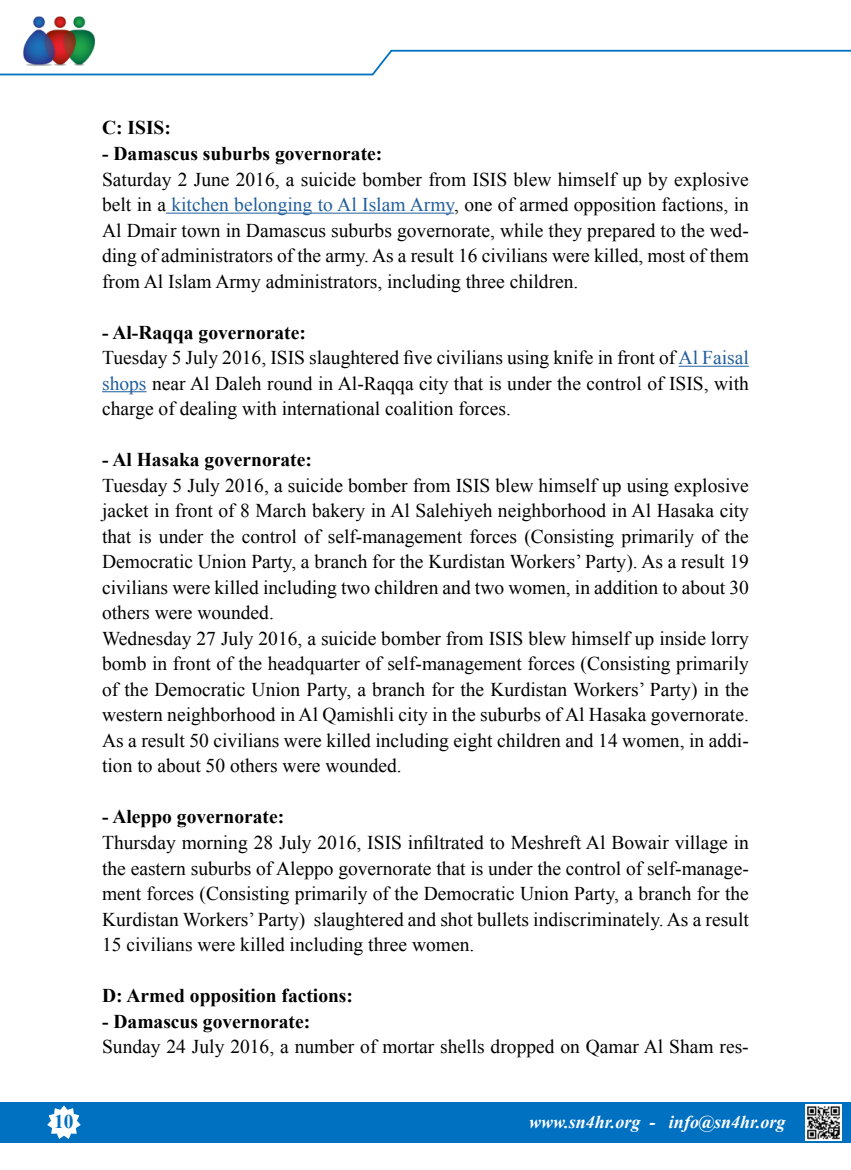
<style>
.page{position:relative;width:851px;height:1170px;background:#fff}
.page>*{position:absolute;margin:0;border:0;box-sizing:border-box;transform-origin:0 0}
.t1{font:19.5px/25.5px "Times New Roman";color:#000}
.t2{font:700 19.5px "Times New Roman";color:#000}
.t3{font:700 19.5px "Times New Roman";color:#0070c0}
.t4{font:italic 700 18px "Times New Roman";color:#fff}
.s1{color:#215e9e}
.s2{font-weight:700}
</style>
<div class="page">
<img style="left:23px;top:16px;width:72px;height:33px">
<div style="left:0;top:1101px;width:850px;height:41px;background:#0070c0"></div>
<svg style="left:44px;top:1101px;width:40px;height:38px"></svg>
<svg style="left:0;top:49px;width:850px;height:27px"></svg>
<img style="left:805px;top:1104px;width:36px;height:36px">
<hr style="left:166px;top:213px;width:288px;height:1px;background:#215e9e">
<hr style="left:678px;top:366px;width:70px;height:1px;background:#215e9e">
<hr style="left:102px;top:391px;width:44px;height:1px;background:#215e9e">
<p class="t3" style="left:54px;top:1107px;width:21px">10</p>
<p class="t2" style="left:102px;top:114px;width:70px">C: ISIS:</p>
<p class="t2" style="left:102px;top:140px;width:282px">- Damascus suburbs governorate:</p>
<p class="t1" style="left:102px;top:166px;width:648px">Saturday 2 June 2016, a suicide bomber from ISIS blew himself up by explosive belt in a <span class="s1">kitchen belonging to Al Islam Army</span>, one of armed opposition factions in,</p>
<p class="t1" style="left:102px;top:242px;width:648px">ding of administrators of the army. As a result 16 civilians were killed, most of them</p>
<p class="t1" style="left:102px;top:217px;width:648px">Al Dmair town in Damascus suburbs governorate, while they prepared to the wed-</p>
<p class="t1" style="left:102px;top:268px;width:478px">from Al Islam Army administrators, including three children.</p>
<p class="t1" style="left:102px;top:319px;width:648px"><span class="s2">- Al-Raqqa governorate:<br></span>Tuesday 5 July 2016, ISIS slaughtered five civilians using knife in front of<span class="s1">Al Faisal shops</span> near Al Daleh round in Al-Raqqa city that is under the control of ISIS, with charge of dealing with international coalition forces.</p>
<p class="t2" style="left:102px;top:446px;width:211px">- Al Hasaka governorate:</p>
<p class="t1" style="left:102px;top:472px;width:648px">Tuesday 5 July 2016, a suicide bomber from ISIS blew himself up using explosive jacket in front of 8 March bakery in Al Salehiyeh neighborhood in Al Hasaka city that is under the control of self-management forces (Consisting primarily of the Democratic Union Party a, branch for the Kurdistan Workers’ Party .) As a result 19 civilians were killed including two children and two women in, addition to about 30 others were wounded.<br>Wednesday 27 July 2016, a suicide bomber from ISIS blew himself up inside lorry bomb in front of the headquarter of self-management forces (Consisting primarily of the Democratic Union Party a, branch for the Kurdistan Workers’ Party) in the western neighborhood in Al Qamishli city in the suburbs of Al Hasaka governorate.</p>
<p class="t1" style="left:102px;top:752px;width:301px">tion to about 50 others were wounded.</p>
<p class="t1" style="left:102px;top:727px;width:648px">As a result 50 civilians were killed including eight children and 14 women in, addi-</p>
<p class="t2" style="left:102px;top:803px;width:183px">- Aleppo governorate:</p>
<p class="t1" style="left:102px;top:829px;width:648px">Thursday morning 28 July 2016, ISIS infiltrated to Meshreft Al Bowair village in</p>
<p class="t1" style="left:102px;top:880px;width:648px">ment forces (Consisting primarily of the Democratic Union Party a, branch for the</p>
<p class="t1" style="left:102px;top:854px;width:648px">the eastern suburbs of Aleppo governorate that is under the control of self-manage-</p>
<p class="t1" style="left:102px;top:905px;width:648px">Kurdistan Workers’Party) slaughtered and shot bullets indiscriminately. As a result<br>15 civilians were killed including three women.</p>
<p class="t2" style="left:102px;top:982px;width:252px">D: Armed opposition factions:</p>
<p class="t2" style="left:102px;top:1007px;width:209px">- Damascus governorate:</p>
<p class="t1" style="left:102px;top:1033px;width:648px">Sunday 24 July 2016, a number of mortar shells dropped on Qamar Al Sham res-</p>
<p class="t4" style="left:529px;top:1108px;width:113px">www.sn4hr.org</p>
<p class="t4" style="left:649px;top:1108px;width:7px">-</p>
<p class="t4" style="left:669px;top:1108px;width:118px">info@sn4hr.org</p>
</div>
